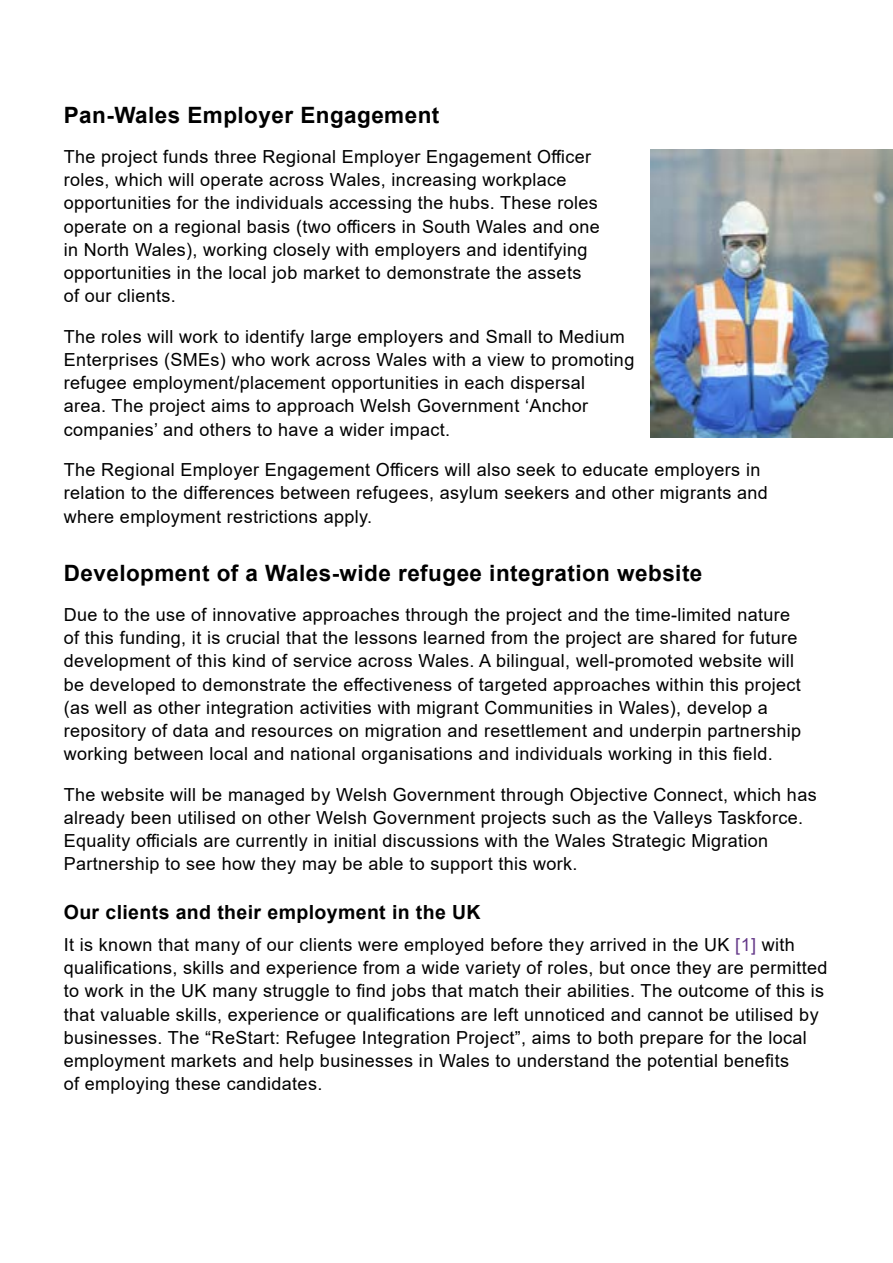
<style>
.page{position:relative;width:893px;height:1263px;background:#fff}
.page>*{position:absolute;margin:0;border:0;box-sizing:border-box;transform-origin:0 0}
.H4_Sub_subheading{font:700 22.5px "Arial";letter-spacing:.02em;color:#000}
.H5_Sub_sub_heading{font:700 19.5px "Arial";letter-spacing:.02em;color:#000}
.Body_text{font:18px/23.2px "Arial";letter-spacing:.02em;color:#000}
.s1{color:#643888}
</style>
<div class="page">
<img style="left:651px;top:150px;width:242px;height:288px">
<h4 class="H4_Sub_subheading" style="left:64px;top:99px;width:377px">Pan-Wales Employer Engagement</h4>
<p class="Body_text" style="left:64px;top:145px;width:538px">The project funds three Regional Employer Engagement Officer roles, which will operate across Wales, increasing workplace opportunities for the individuals accessing the hubs. These roles operate on a regional basis (two officers in South Wales and one in North Wales), working closely with employers and identifying opportunities in the local job market to demonstrate the assets of our clients.</p>
<p class="Body_text" style="left:64px;top:325px;width:572px">The roles will work to identify large employers and Small to Medium Enterprises (SMEs) who work across Wales with a view to promoting refugee employment/placement opportunities in each dispersal<br>area. The project aims to approach Welsh Government ‘Anchor companies’ and others to have a wider impact.</p>
<p class="Body_text" style="left:64px;top:458px;width:706px">The Regional Employer Engagement Officers will also seek to educate employers in relation to the differences between refugees, asylum seekers and other migrants and where employment restrictions apply.</p>
<h4 class="H4_Sub_subheading" style="left:64px;top:557px;width:640px">Development of a Wales-wide refugee integration website</h4>
<p class="Body_text" style="left:64px;top:603px;width:739px">Due to the use of innovative approaches through the project and the time-limited nature of this funding, it is crucial that the lessons learned from the project are shared for future development of this kind of service across Wales. A bilingual, well-promoted website will be developed to demonstrate the effectiveness of targeted approaches within this project (as well as other integration activities with migrant Communities in Wales), develop a repository of data and resources on migration and resettlement and underpin partnership working between local and national organisations and individuals working in this field.</p>
<p class="Body_text" style="left:64px;top:782px;width:754px">The website will be managed by Welsh Government through Objective Connect, which has already been utilised on other Welsh Government projects such as the Valleys Taskforce.<br>Equality officials are currently in initial discussions with the Wales Strategic Migration Partnership to see how they may be able to support this work.</p>
<h5 class="H5_Sub_sub_heading" style="left:64px;top:898px;width:418px">Our clients and their employment in the UK</h5>
<p class="Body_text" style="left:64px;top:933px;width:765px">It is known that many of our clients were employed before they arrived in the UK <span class="s1">[1]</span> with qualifications, skills and experience from a wide variety of roles, but once they are permitted to work in the UK many struggle to find jobs that match their abilities. The outcome of this is that valuable skills, experience or qualifications are left unnoticed and cannot be utilised by businesses. The “ReStart: Refugee Integration Project”, aims to both prepare for the local employment markets and help businesses in Wales to understand the potential benefits<br>of employing these candidates.</p>
</div>
